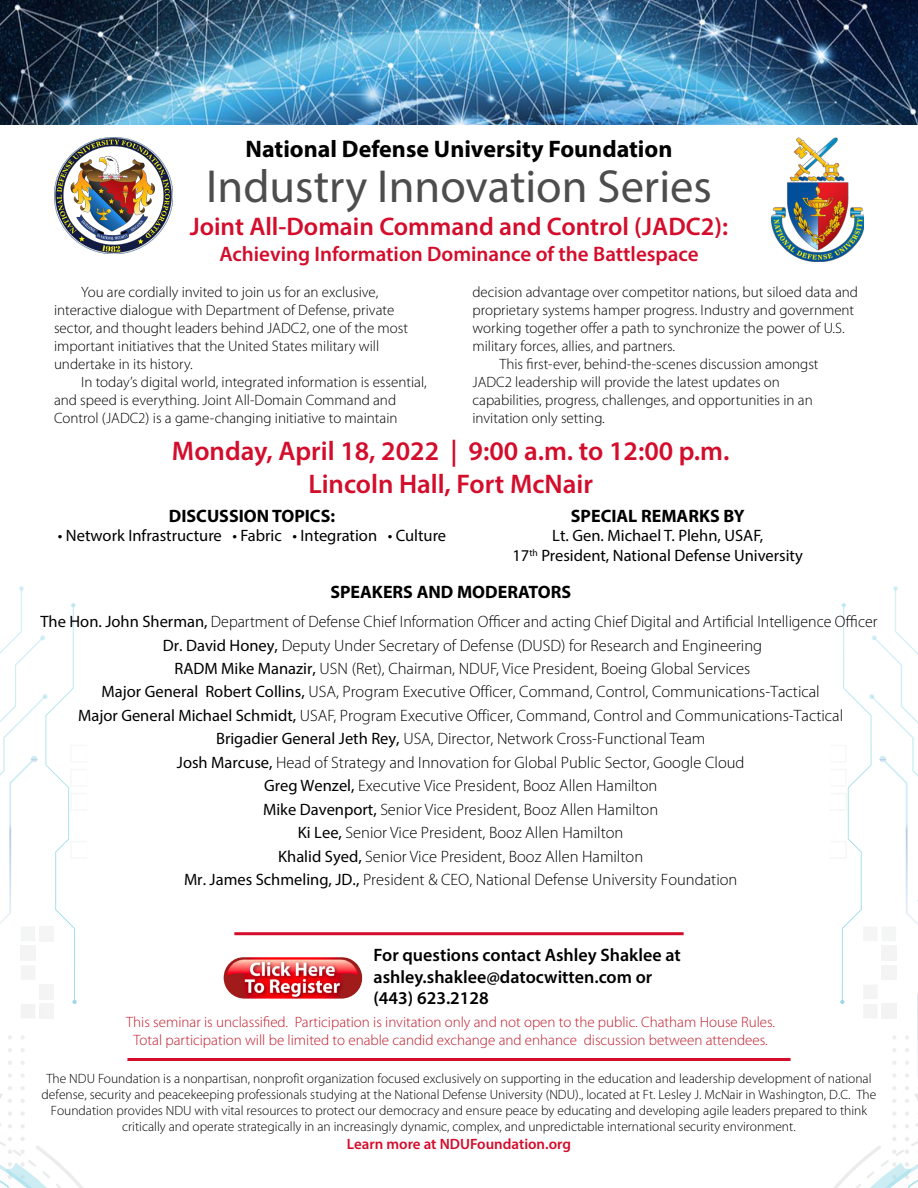
<style>
.page{position:relative;width:918px;height:1188px;background:#fff}
.page>*{position:absolute;margin:0;border:0;box-sizing:border-box;transform-origin:0 0}
.No_Spacing{font:46.5px "Myriad Pro";color:#4d4d4d}
.Body_Text{font:600 27px "Myriad Pro";color:#d30d2b}
.No_Spacing-2{font:600 25.5px "Myriad Pro";color:#d30d2b}
.No_Spacing-3{font:700 24px "Myriad Pro";color:#000}
.No_Spacing-4{font:600 21px "Myriad Pro";color:#d30d2b}
.t1{font:600 18px "Myriad Pro";color:#000}
.Body_Text-2{font:700 18px "Myriad Pro";color:#000}
.t2{font:300 16.5px/23.5px "Myriad Pro";color:#000;text-align:center;scale:.96 1}
.Body_Text-3{font:16.5px "Myriad Pro";color:#000}
.Body_Text-4{font:300 15px/18px "Myriad Pro";color:#000}
.Body_Text-5{font:300 15px "Myriad Pro";color:#be1d2c}
.No_Spacing-5{font:600 15px "Myriad Pro";color:#d30d2b}
.No_Spacing-6{font:300 13.5px/16.2px "Myriad Pro";color:#000;text-align:center}
.s1{font-weight:400}
</style>
<div class="page">
<hr style="left:127px;top:1058px;width:664px;height:3px;background:#d30d2b">
<svg style="left:0;top:586px;width:83px;height:602px"></svg>
<svg style="left:833px;top:586px;width:85px;height:602px"></svg>
<img style="left:0;top:0;width:918px;height:124px">
<img style="left:770px;top:137px;width:94px;height:124px">
<img style="left:54px;top:137px;width:118px;height:116px">
<img style="left:224px;top:957px;width:138px;height:42px;border-radius:21px">
<hr style="left:234px;top:932px;width:450px;height:3px;background:#d30d2b">
<p class="No_Spacing-3" style="left:246px;top:134px;width:428px">National Defense University Foundation</p>
<p class="No_Spacing" style="left:206px;top:158px;width:507px">Industry Innovation Series</p>
<p class="No_Spacing-2" style="left:190px;top:211px;width:540px">Joint All-Domain Command and Control (JADC2):</p>
<p class="No_Spacing-4" style="left:219px;top:240px;width:481px">Achieving Information Dominance of the Battlespace</p>
<p class="Body_Text-4" style="left:54px;top:283px;width:356px;text-indent:27px">You are cordially invited to join us for an exclusive, interactive dialogue with Department of Defense, private sector, and thought leaders behind JADC2, one of the most important initiatives that the United States military will undertake in its history.</p>
<p class="Body_Text-4" style="left:54px;top:373px;width:374px;text-indent:27px">In today’s digital world, integrated information is essential, and speed is everything. Joint All-Domain Command and<br>Control (JADC2) is a game-changing initiative to maintain</p>
<p class="Body_Text-4" style="left:472px;top:283px;width:387px">decision advantage over competitor nations, but siloed data and proprietary systems hamper progress. Industry and government working together offer a path to synchronize the power of U.S. military forces, allies, and partners.</p>
<p class="Body_Text-4" style="left:472px;top:355px;width:348px;text-indent:27px">This first-ever, behind-the-scenes discussion amongst JADC2 leadership will provide the latest updates on capabilities, progress, challenges, and opportunities in an invitation only setting.</p>
<p class="Body_Text" style="left:172px;top:434px;width:559px">Monday, April 18, 2022 | 9:00 a.m. to 12:00 p.m.</p>
<p class="Body_Text" style="left:308px;top:467px;width:286px">Lincoln Hall, Fort McNair</p>
<p class="Body_Text-2" style="left:169px;top:504px;width:168px">DISCUSSION TOPICS:</p>
<p class="Body_Text-3" style="left:58px;top:526px;width:390px">• Network Infrastructure • Fabric • Integration • Culture</p>
<p class="Body_Text-2" style="left:571px;top:504px;width:175px">SPECIAL REMARKS BY</p>
<p class="Body_Text-3" style="left:552px;top:526px;width:212px">Lt. Gen. Michael T. Plehn, USAF,</p>
<p class="Body_Text-3" style="left:512px;top:545px;width:292px">17<sup>th</sup> President, National Defense University</p>
<p class="Body_Text-2" style="left:330px;top:580px;width:242px">SPEAKERS AND MODERATORS</p>
<p class="t2" style="left:41px;top:610px;width:873px"><span class="s1">The Hon. John Sherman,</span> Department of Defense Chief Information Officer and acting Chief Digital and Artificial Intelligence Officer <span class="s1">Dr. David Honey,</span> Deputy Under Secretary of Defense (DUSD) for Research and Engineering<br><span class="s1">RADM Mike Manazir,</span> USN (Ret), Chairman, NDUF, Vice President, Boeing Global Services<br><span class="s1">Major General Robert Collins,</span> USA, Program Executive Officer, Command, Control, Communications-Tactical<br><span class="s1">Major General Michael Schmidt,</span> USAF, Program Executive Officer, Command, Control and Communications-Tactical<br><span class="s1">Brigadier General Jeth Rey,</span> USA, Director, Network Cross-Functional Team<br><span class="s1">Josh Marcuse,</span> Head of Strategy and Innovation for Global Public Sector, Google Cloud<br><span class="s1">Greg Wenzel,</span> Executive Vice President, Booz Allen Hamilton<br><span class="s1">Mike Davenport,</span> Senior Vice President, Booz Allen Hamilton<br><span class="s1">Ki Lee,</span> Senior Vice President, Booz Allen Hamilton<br><span class="s1">Khalid Syed,</span> Senior Vice President, Booz Allen Hamilton<br><span class="s1">Mr. James Schmeling, JD.,</span> President &amp; CEO, National Defense University Foundation</p>
<p class="t1" style="left:374px;top:944px;width:309px">For questions contact Ashley Shaklee at</p>
<p class="t1" style="left:374px;top:965px;width:280px">ashley.shaklee@datocwitten.com or</p>
<p class="t1" style="left:374px;top:987px;width:117px">(443) 623.2128</p>
<p class="Body_Text-5" style="left:126px;top:1014px;width:651px">This seminar is unclassified. Participation is invitation only and not open to the public. Chatham House Rules.</p>
<p class="Body_Text-5" style="left:134px;top:1032px;width:636px">Total participation will be limited to enable candid exchange and enhance discussion between attendees.</p>
<p class="No_Spacing-6" style="left:42px;top:1070px;width:836px">The NDU Foundation is a nonpartisan, nonprofit organization focused exclusively on supporting in the education and leadership development of national defense, security and peacekeeping professionals studying at the National Defense University (NDU)., located at Ft. Lesley J. McNair in Washington, D.C. The Foundation provides NDU with vital resources to protect our democracy and ensure peace by educating and developing agile leaders prepared to think critically and operate strategically in an increasingly dynamic, complex, and unpredictable international security environment.</p>
<p class="No_Spacing-5" style="left:347px;top:1135px;width:226px">Learn more at NDUFoundation.org</p>
</div>
